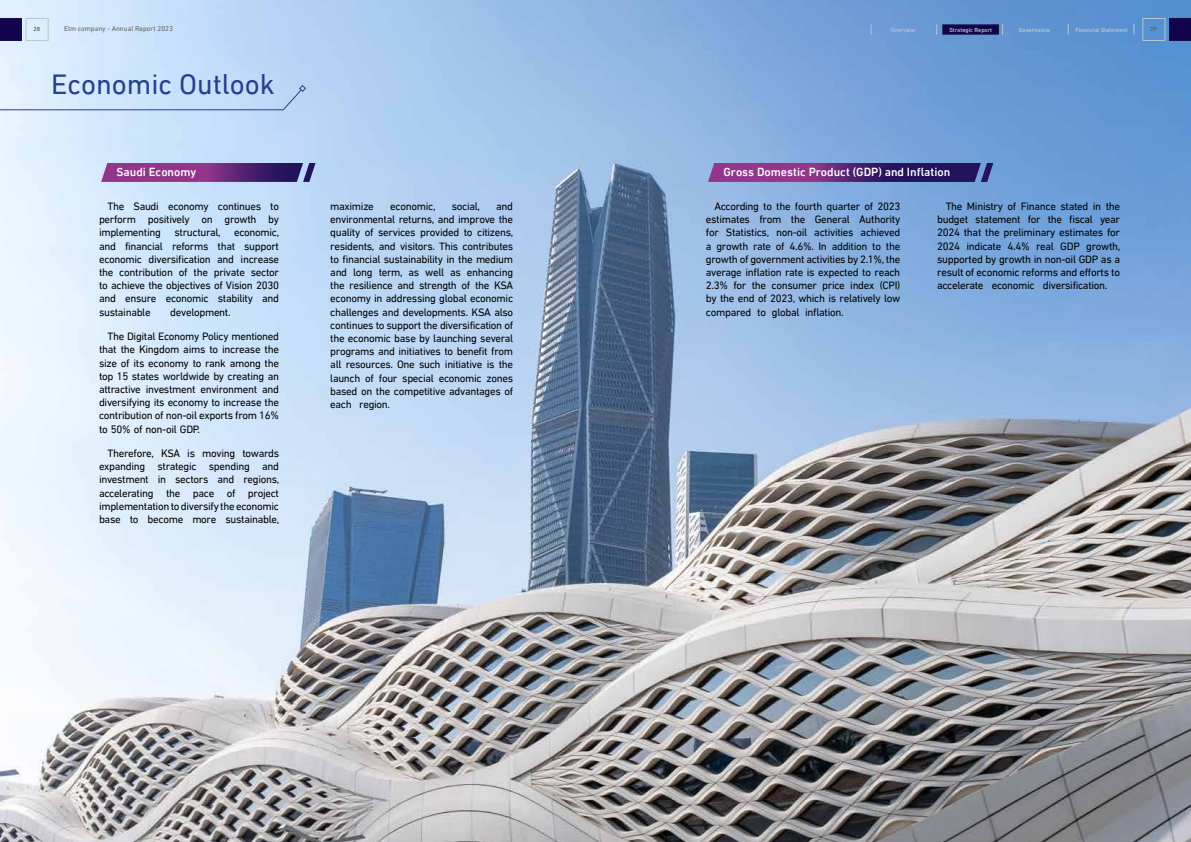
<style>
.page{position:relative;width:1191px;height:842px;background:#fff}
.page>*{position:absolute;margin:0;border:0;box-sizing:border-box;transform-origin:0 0}
.t1{font:29px "DIN Next LT Arabic";color:#25408f}
.t2{font:500 12px "DIN Next LT Arabic";color:#fff}
.t3{font:11px/13.2px "DIN Next LT Arabic";letter-spacing:-.03em;color:#000;text-align:justify}
.t4{font:7.1px "DIN Next LT Arabic";color:#636363}
.t5{font:500 6px "DIN Next LT Arabic";color:#b8c6ca}
.t6{font:500 6px "DIN Next LT Arabic";color:#556375}
</style>
<div class="page">
<img style="left:0;top:0;width:1191px;height:842px">
<svg style="left:101px;top:163px;width:214px;height:19px;background:#733583"></svg>
<svg style="left:708px;top:163px;width:285px;height:19px;background:#5c2a78"></svg>
<svg style="left:0;top:84px;width:307px;height:27px;background:#c6ddf7"></svg>
<div style="left:942px;top:24px;width:57px;height:11px;background:#11034c;border:1px solid #1a134b"></div>
<div style="left:26px;top:18px;width:23px;height:23px;border:1px solid #b8c6ca"></div>
<div style="left:1142px;top:18px;width:23px;height:23px;border:1px solid #b8c6ca"></div>
<svg style="left:0;top:18px;width:22px;height:23px"></svg>
<svg style="left:1169px;top:18px;width:22px;height:23px"></svg>
<p class="t6" style="left:33px;top:26px;width:8px">28</p>
<p class="t4" style="left:64px;top:25px;width:110px">Elm company - Annual Report 2023</p>
<p class="t5" style="left:891px;top:26px;width:26px">Overview</p>
<p class="t5" style="left:949px;top:26px;width:44px">Strategic Report</p>
<p class="t5" style="left:1018px;top:26px;width:33px">Governance</p>
<p class="t5" style="left:1075px;top:26px;width:54px">Financial Statement</p>
<p class="t6" style="left:1150px;top:26px;width:8px">29</p>
<h1 class="t1" style="left:51px;top:67px;width:225px">Economic Outlook</h1>
<p class="t2" style="left:116px;top:165px;width:81px">Saudi Economy</p>
<p class="t2" style="left:723px;top:165px;width:228px">Gross Domestic Product (GDP) and Inflation</p>
<p class="t3" style="left:99px;top:200px;width:182px;text-indent:9px">The Saudi economy continues to perform positively on growth by implementing structural, economic, and financial reforms that support economic diversification and increase the contribution of the private sector to achieve the objectives of Vision 2030 and ensure economic stability and sustainable</p>
<p class="t3" style="left:706px;top:200px;width:196px;text-indent:9px">According to the fourth quarter of 2023 estimates from the General Authority for Statistics, non-oil activities achieved a growth rate of 4.6%. In addition to the growth of government activities by 2.1%, the average inflation rate is expected to reach 2.3% for the consumer price index (CPI) by the end of 2023, which is relatively low compared to global inflation.</p>
<p class="t3" style="left:330px;top:200px;width:185px;text-indent:166px">and environmental returns, and improve the quality of services provided to citizens, residents, and visitors. This contributes to financial sustainability in the medium and long term, as well as enhancing the resilience and strength of the KSA economy in addressing global economic challenges and developments. KSA also continues to support the diversification of the economic base by launching several programs and initiatives to benefit from all resources. One such initiative is the launch of four special economic zones based on the competitive advantages of each region.</p>
<p class="t3" style="left:937px;top:200px;width:185px;text-indent:9px">The Ministry of Finance stated in the budget statement for the fiscal year 2024 that the preliminary estimates for 2024 indicate 4.4% real GDP growth, supported by growth in non-oil GDP as a result of economic reforms and efforts to accelerate economic diversification.</p>
<p class="t3" style="left:330px;top:200px;width:45px">maximize</p>
<p class="t3" style="left:390px;top:200px;width:47px">economic,</p>
<p class="t3" style="left:452px;top:200px;width:30px">social,</p>
<p class="t3" style="left:170px;top:305px;width:62px">development.</p>
<p class="t3" style="left:99px;top:330px;width:182px;text-indent:9px">The Digital Economy Policy mentioned that the Kingdom aims to increase the size of its economy to rank among the top 15 states worldwide by creating an attractive investment environment and diversifying its economy to increase the contribution of non-oil exports from 16% to 50% of non-oil GDP.</p>
<p class="t3" style="left:99px;top:447px;width:182px;text-indent:9px">Therefore, KSA is moving towards expanding strategic spending and investment in sectors and regions, accelerating the pace of project implementation to diversify the economic base to become more sustainable,</p>
</div>
